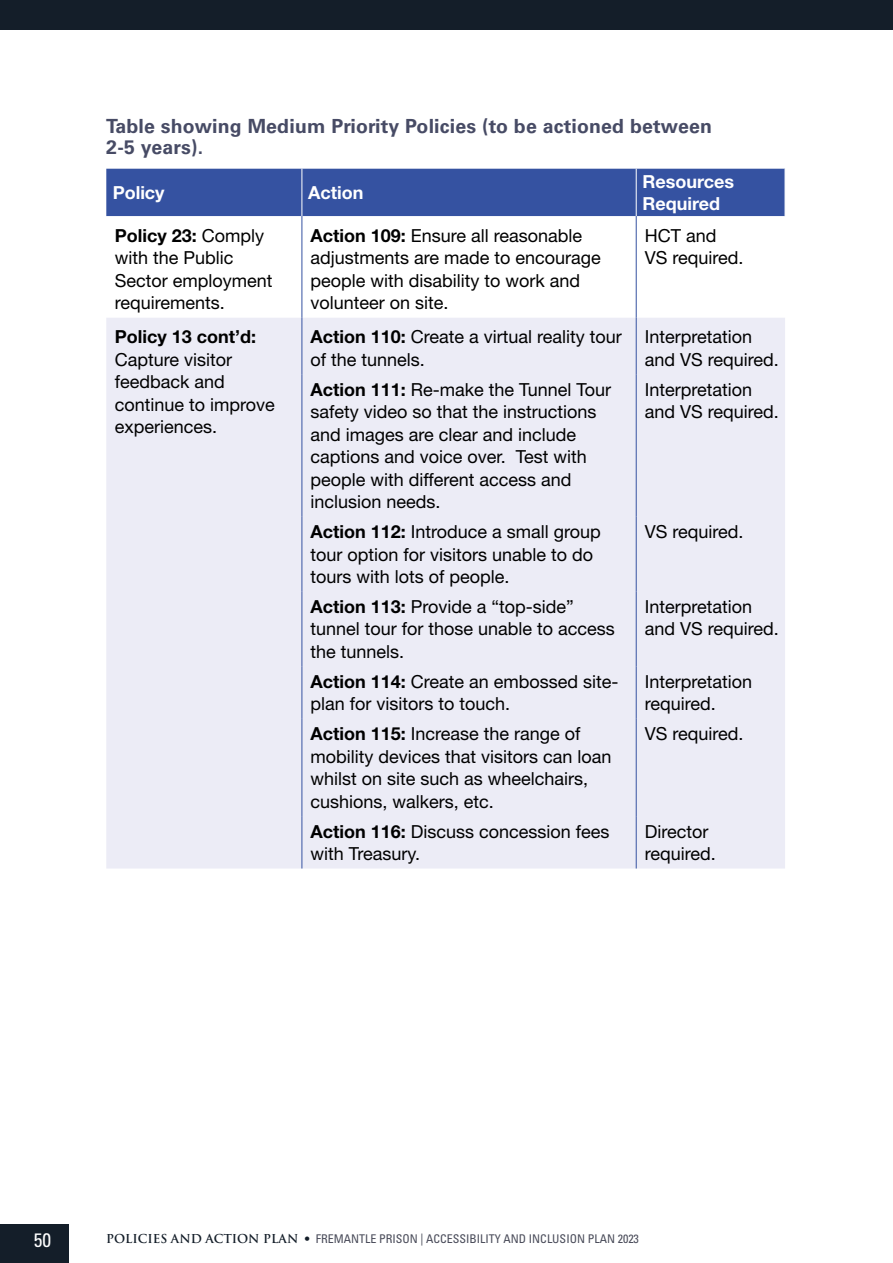
<style>
.page{position:relative;width:893px;height:1263px;background:#fff}
.page>*{position:absolute;margin:0;border:0;box-sizing:border-box;transform-origin:0 0}
.t1{font:700 19.5px/21px "Univers LT Pro 65";letter-spacing:.01em;color:#474b65}
.t2{font:condensed 19.5px "Univers LT Pro";color:#fff}
.Body_text_table{font:18px/22.5px "Helvetica Neue LT Std";color:#000}
.Body_Last_Column{font:18px/22.5px "Helvetica Neue LT Std";color:#000}
.Table_Header{font:700 18px/21.8px "Helvetica Neue LT Std";color:#fff}
.t3{font:condensed 12px "Univers LT Pro";color:#494b59}
.s1{font-weight:700}
.s2{font-family:"Trajan Pro";font-weight:700;font-stretch:normal;color:#141e29}
.s3{font-family:"Univers LT Pro 65";font-weight:700;font-stretch:normal;color:#141e29}
</style>
<div class="page">
<div style="left:0;top:1224px;width:68px;height:39px;background:#141e29"></div>
<div style="left:0;top:0;width:893px;height:30px;background:#141e29"></div>
<div style="left:106px;top:169px;width:679px;height:47px;background:#3552a1"></div>
<div style="left:106px;top:318px;width:679px;height:550px;background:#ececf6"></div>
<hr style="left:302px;top:169px;width:1px;height:47px;background:#fff">
<hr style="left:302px;top:216px;width:1px;height:102px;background:#3552a1">
<hr style="left:302px;top:318px;width:1px;height:56px;background:#3552a1">
<hr style="left:302px;top:374px;width:1px;height:143px;background:#3552a1">
<hr style="left:302px;top:517px;width:1px;height:74px;background:#3552a1">
<hr style="left:302px;top:591px;width:1px;height:75px;background:#3552a1">
<hr style="left:302px;top:666px;width:1px;height:53px;background:#3552a1">
<hr style="left:302px;top:719px;width:1px;height:97px;background:#3552a1">
<hr style="left:302px;top:816px;width:1px;height:52px;background:#3552a1">
<hr style="left:636px;top:169px;width:1px;height:47px;background:#fff">
<hr style="left:636px;top:216px;width:1px;height:102px;background:#3552a1">
<hr style="left:636px;top:318px;width:1px;height:56px;background:#3552a1">
<hr style="left:636px;top:374px;width:1px;height:143px;background:#3552a1">
<hr style="left:636px;top:517px;width:1px;height:74px;background:#3552a1">
<hr style="left:636px;top:591px;width:1px;height:75px;background:#3552a1">
<hr style="left:636px;top:666px;width:1px;height:53px;background:#3552a1">
<hr style="left:636px;top:719px;width:1px;height:97px;background:#3552a1">
<hr style="left:636px;top:816px;width:1px;height:52px;background:#3552a1">
<h3 class="t1" style="left:106px;top:115px;width:607px">Table showing Medium Priority Policies (to be actioned between<br>2-5 years).</h3>
<p class="Table_Header" style="left:113px;top:181px;width:53px">Policy</p>
<p class="Table_Header" style="left:308px;top:181px;width:57px">Action</p>
<p class="Table_Header" style="left:643px;top:170px;width:93px">Resources<br>Required</p>
<p class="Body_text_table" style="left:115px;top:224px;width:159px"><span class="s1">Policy 23:</span> Comply with the Public<br>Sector employment requirements.</p>
<p class="Body_text_table" style="left:310px;top:224px;width:292px"><span class="s1">Action 109:</span> Ensure all reasonable adjustments are made to encourage people with disability to work and volunteer on site.</p>
<p class="Body_Last_Column" style="left:645px;top:224px;width:100px">HCT and<br>VS required.</p>
<p class="Body_text_table" style="left:115px;top:325px;width:162px"><span class="s1">Policy 13 cont’d:<br></span>Capture visitor feedback and continue to improve experiences.</p>
<p class="Body_text_table" style="left:310px;top:325px;width:313px"><span class="s1">Action 110:</span> Create a virtual reality tour of the tunnels.</p>
<p class="Body_Last_Column" style="left:645px;top:325px;width:136px">Interpretation and VS required.</p>
<p class="Body_text_table" style="left:310px;top:378px;width:302px"><span class="s1">Action 111:</span> Re-make the Tunnel Tour safety video so that the instructions and images are clear and include captions and voice over. Test with people with different access and inclusion needs.</p>
<p class="Body_Last_Column" style="left:645px;top:378px;width:136px">Interpretation and VS required.</p>
<p class="Body_text_table" style="left:310px;top:520px;width:292px"><span class="s1">Action 112:</span> Introduce a small group tour option for visitors unable to do tours with lots of people.</p>
<p class="Body_Last_Column" style="left:645px;top:520px;width:100px">VS required.</p>
<p class="Body_text_table" style="left:310px;top:595px;width:306px"><span class="s1">Action 113:</span> Provide a “top-side” tunnel tour for those unable to access the tunnels.</p>
<p class="Body_Last_Column" style="left:645px;top:595px;width:136px">Interpretation and VS required.</p>
<p class="Body_text_table" style="left:310px;top:670px;width:310px"><span class="s1">Action 114:</span> Create an embossed site&shy;plan for visitors to touch.</p>
<p class="Body_Last_Column" style="left:645px;top:670px;width:109px">Interpretation required.</p>
<p class="Body_text_table" style="left:310px;top:722px;width:303px"><span class="s1">Action 115:</span> Increase the range of mobility devices that visitors can loan whilst on site such as wheelchairs, cushions, walkers, etc.</p>
<p class="Body_Last_Column" style="left:645px;top:722px;width:100px">VS required.</p>
<p class="Body_text_table" style="left:310px;top:820px;width:301px"><span class="s1">Action 116:</span> Discuss concession fees with Treasury.</p>
<p class="Body_Last_Column" style="left:645px;top:820px;width:73px">Director required.</p>
<p class="t2" style="left:34px;top:1228px;width:19px">50</p>
<p class="t3" style="left:106px;top:1231px;width:534px"><span class="s2">POLICIES AND ACTION PLAN</span> <span class="s3">•</span> FREMANTLE PRISON | ACCESSIBILITY AND INCLUSION PLAN 2023</p>
</div>
